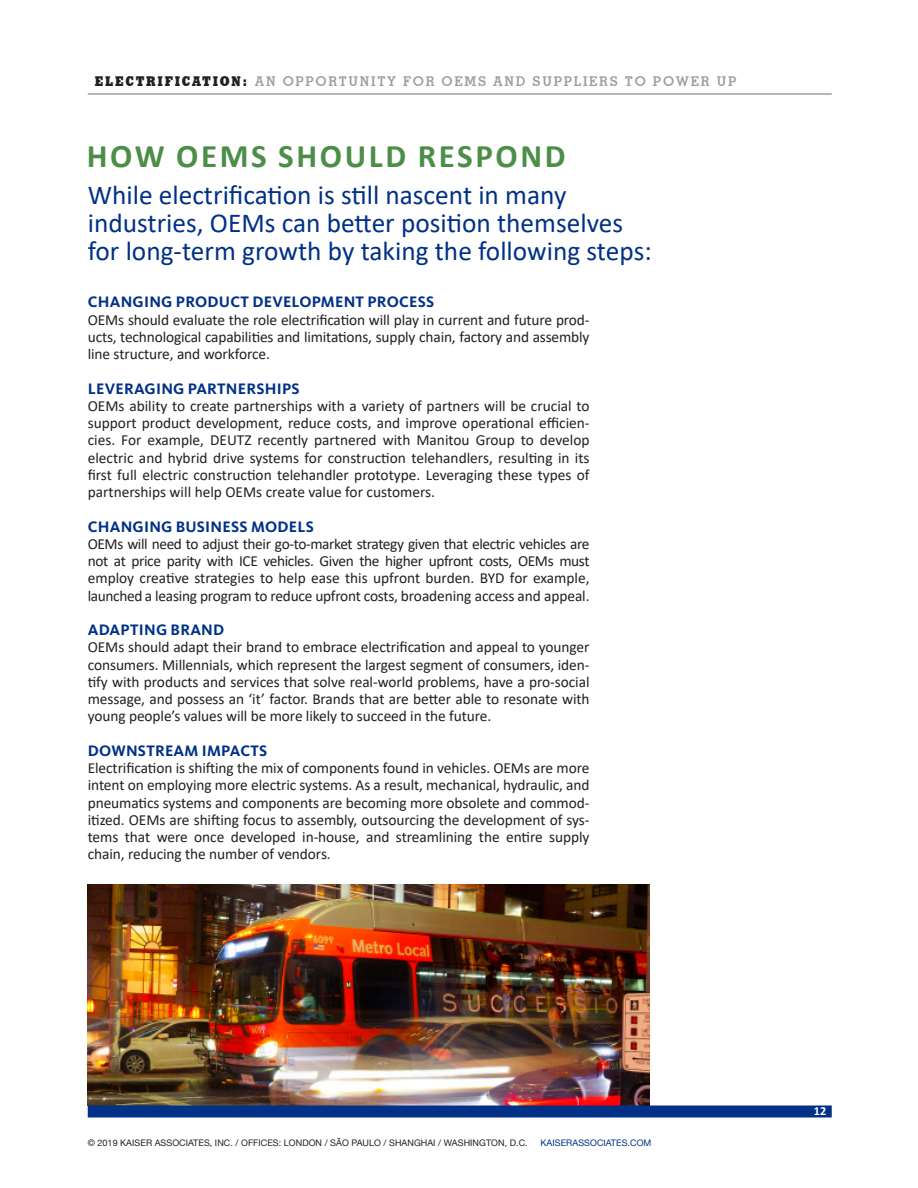
<style>
.page{position:relative;width:918px;height:1188px;background:#fff}
.page>*{position:absolute;margin:0;border:0;box-sizing:border-box;transform-origin:0 0}
.t1{font:700 33px "Calibri";letter-spacing:.08em;color:#4c8e48}
.body_main_serif{font:27.3px/27.8px "Calibri";color:#003186}
.body_breaker{font:700 15.75px "Kievit Pro";letter-spacing:.015em;color:#003186}
.body_main_serif-2{font:15.3px/17.2px "Calibri";letter-spacing:-.005em;color:#231f20;text-align:justify}
.t2{font:700 13.5px "Stymie BT";letter-spacing:.125em;color:#9d9fa2}
.body_main_serif-3{font:700 12.3px "Calibri";color:#fff}
.t3{font:9px "Helvetica Neue";letter-spacing:.005em;color:#231f20}
.t4{font:9px "Helvetica Neue";letter-spacing:.005em;color:#003186}
.s1{font-weight:800;color:#231f20}
</style>
<div class="page">
<hr style="left:88px;top:93px;width:744px;height:2px;background:#9d9fa2">
<img style="left:88px;top:884px;width:561px;height:222px">
<div style="left:88px;top:1106px;width:744px;height:12px;background:#003186"></div>
<p class="t2" style="left:95px;top:73px;width:643px"><span class="s1">ELECTRIFICATION:</span> AN OPPORTUNITY FOR OEMS AND SUPPLIERS TO POWER UP</p>
<p class="t1" style="left:87px;top:133px;width:480px">HOW OEMS SHOULD RESPOND</p>
<p class="body_main_serif" style="left:88px;top:181px;width:566px">While electrification is still nascent in many industries, OEMs can better position themselves for long-term growth by taking the following steps:</p>
<p class="body_breaker" style="left:88px;top:293px;width:348px">CHANGING PRODUCT DEVELOPMENT PROCESS</p>
<p class="body_main_serif-2" style="left:88px;top:311px;width:503px">OEMs should evaluate the role electrification will play in current and future prod&shy;ucts, technological capabilities and limitations, supply chain, factory and assembly line structure, and workforce.</p>
<p class="body_breaker" style="left:88px;top:379px;width:213px">LEVERAGING PARTNERSHIPS</p>
<p class="body_main_serif-2" style="left:88px;top:397px;width:503px">OEMs ability to create partnerships with a variety of partners will be crucial to support product development, reduce costs, and improve operational efficien&shy;cies. For example, DEUTZ recently partnered with Manitou Group to develop electric and hybrid drive systems for construction telehandlers, resulting in its first full electric construction telehandler prototype. Leveraging these types of partnerships will help OEMs create value for customers.</p>
<p class="body_breaker" style="left:88px;top:517px;width:227px">CHANGING BUSINESS MODELS</p>
<p class="body_main_serif-2" style="left:88px;top:535px;width:503px">OEMs will need to adjust their go-to-market strategy given that electric vehicles are not at price parity with ICE vehicles. Given the higher upfront costs, OEMs must employ creative strategies to help ease this upfront burden. BYD for example, launched a leasing program to reduce upfront costs, broadening access and appeal.</p>
<p class="body_breaker" style="left:88px;top:620px;width:138px">ADAPTING BRAND</p>
<p class="body_main_serif-2" style="left:88px;top:638px;width:503px">OEMs should adapt their brand to embrace electrification and appeal to younger consumers. Millennials, which represent the largest segment of consumers, iden&shy;tify with products and services that solve real-world problems, have a pro-social message, and possess an ‘it’ factor. Brands that are better able to resonate with young people’s values will be more likely to succeed in the future.</p>
<p class="body_breaker" style="left:88px;top:741px;width:181px">DOWNSTREAM IMPACTS</p>
<p class="body_main_serif-2" style="left:88px;top:759px;width:503px">Electrification is shifting the mix of components found in vehicles. OEMs are more intent on employing more electric systems. As a result, mechanical, hydraulic, and pneumatics systems and components are becoming more obsolete and commod&shy;itized. OEMs are shifting focus to assembly, outsourcing the development of sys&shy;tems that were once developed in-house, and streamlining the entire supply chain, reducing the number of vendors.</p>
<p class="t3" style="left:88px;top:1137px;width:442px">© 2019 KAISER ASSOCIATES, INC. / OFFICES: LONDON / SÃO PAULO / SHANGHAI / WASHINGTON, D.C.</p>
<p class="t4" style="left:541px;top:1137px;width:112px">KAISERASSOCIATES.COM</p>
<p class="body_main_serif-3" style="left:814px;top:1102px;width:14px">12</p>
</div>
